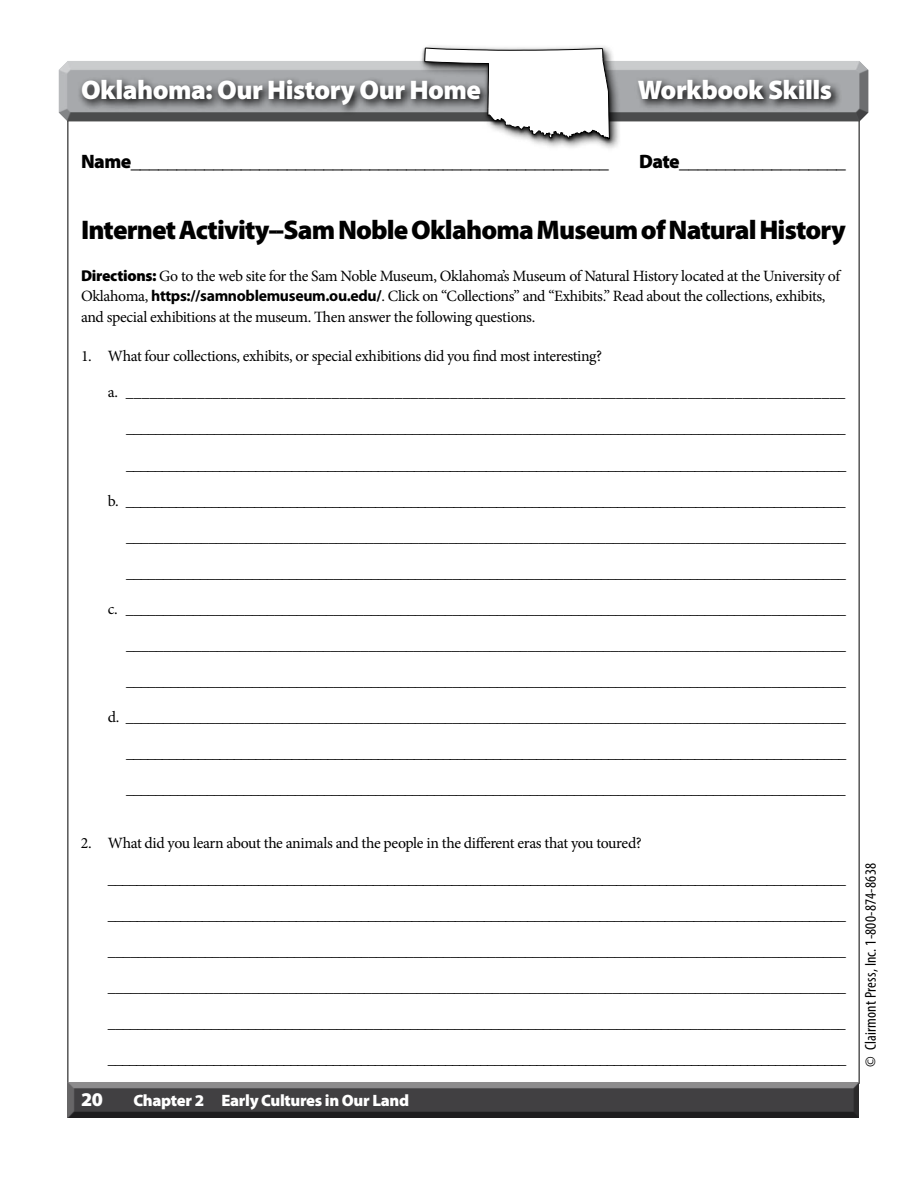
<style>
.page{position:relative;width:918px;height:1188px;background:#fff}
.page>*{position:absolute;margin:0;border:0;box-sizing:border-box;transform-origin:0 0}
.t1{font:900 27px "Myriad Pro";letter-spacing:-.03em;color:#000}
.t2{font:900 27px "Myriad Pro";letter-spacing:-.02em;color:#fff}
.t3{font:900 19.5px "Myriad Pro";letter-spacing:-.03em;color:#000}
.t4{font:900 19.5px "Myriad Pro";color:#fff}
.t5{font:900 16.5px "Myriad Pro";letter-spacing:-.02em;color:#fff}
.t6{font:15.75px/21px "Minion Pro";letter-spacing:-.025em;color:#000}
.t7{font:condensed 15.75px "Myriad Pro";letter-spacing:.015em;color:#000}
.s1{font-family:"Myriad Pro";font-weight:900}
.s2{font-family:"Myriad Pro";font-weight:700}
</style>
<div class="page">
<div style="left:66px;top:1081px;width:795px;height:38px;background:#000;opacity:.75"></div>
<div style="left:58px;top:60px;width:813px;height:53px;background:#cacccd"></div>
<div style="left:58px;top:68px;width:813px;height:55px;background:#000;opacity:.75"></div>
<svg style="left:77px;top:75px;width:765px;height:41px;background:#797a7c"></svg>
<div style="left:418px;top:43px;width:204px;height:110px;background:#000;opacity:.75"></div>
<img style="left:420px;top:46px;width:194px;height:100px">
<svg style="left:424px;top:47px;width:186px;height:94px"></svg>
<h1 class="t2" style="left:81px;top:72px;width:401px">Oklahoma: Our History Our Home</h1>
<h1 class="t2" style="left:638px;top:72px;width:195px">Workbook Skills</h1>
<p class="t3" style="left:81px;top:148px;width:529px">Name____________________________________________________</p>
<p class="t3" style="left:639px;top:148px;width:209px">Date__________________</p>
<h1 class="t1" style="left:81px;top:211px;width:766px">Internet Activity--Sam Noble Oklahoma Museum of Natural History</h1>
<p class="t6" style="left:81px;top:265px;width:761px"><span class="s1">Directions:</span> Go to the web site for the Sam Noble Museum, Oklahoma’s Museum of Natural History located at the University of<br>Oklahoma, <span class="s2">https://samnoblemuseum.ou.edu/</span>. Click on “Collections” and “Exhibits.” Read about the collections, exhibits, and special exhibitions at the museum. Then answer the following questions.</p>
<p class="t6" style="left:81px;top:346px;width:523px">1. What four collections, exhibits, or special exhibitions did you find most interesting?</p>
<p class="t6" style="left:108px;top:382px;width:739px">a. ___________________________________________________________________________________________</p>
<p class="t6" style="left:126px;top:418px;width:721px">__________________________________________________________________________________________________</p>
<p class="t6" style="left:126px;top:454px;width:722px">____________________________________________________________________________________________________</p>
<p class="t6" style="left:108px;top:490px;width:739px">b. _____________________________________________________________________________________________________</p>
<p class="t6" style="left:126px;top:526px;width:722px">________________________________________________________________________________________________</p>
<p class="t6" style="left:126px;top:562px;width:722px">_________________________________________________________________________________________________</p>
<p class="t6" style="left:108px;top:598px;width:740px">c. _________________________________________________________________________________________________</p>
<p class="t6" style="left:126px;top:634px;width:721px">_______________________________________________________________________________________________</p>
<p class="t6" style="left:126px;top:670px;width:722px">_________________________________________________________________________________________________</p>
<p class="t6" style="left:108px;top:706px;width:740px">d. _________________________________________________________________________________________________</p>
<p class="t6" style="left:126px;top:742px;width:722px">____________________________________________________________________________________________________</p>
<p class="t6" style="left:126px;top:778px;width:721px">__________________________________________________________________________________________________</p>
<p class="t6" style="left:81px;top:832px;width:562px">2. What did you learn about the animals and the people in the different eras that you toured?</p>
<p class="t6" style="left:108px;top:868px;width:739px">_______________________________________________________________________________________________________</p>
<p class="t6" style="left:108px;top:904px;width:740px">______________________________________________________________________________________________________</p>
<p class="t6" style="left:108px;top:940px;width:739px">___________________________________________________________________________________________________</p>
<p class="t6" style="left:108px;top:976px;width:740px">__________________________________________________________________________________________________</p>
<p class="t6" style="left:108px;top:1012px;width:739px">____________________________________________________________________________________________________</p>
<p class="t6" style="left:108px;top:1048px;width:740px">_________________________________________________________________________________________________________</p>
<p class="t4" style="left:81px;top:1086px;width:23px">20</p>
<p class="t5" style="left:133px;top:1089px;width:277px">Chapter 2 Early Cultures in Our Land</p>
<p class="t7" style="left:861px;top:1066px;width:205px;rotate:-90deg">© Clairmont Press, Inc. 1-800-874-8638</p>
</div>
